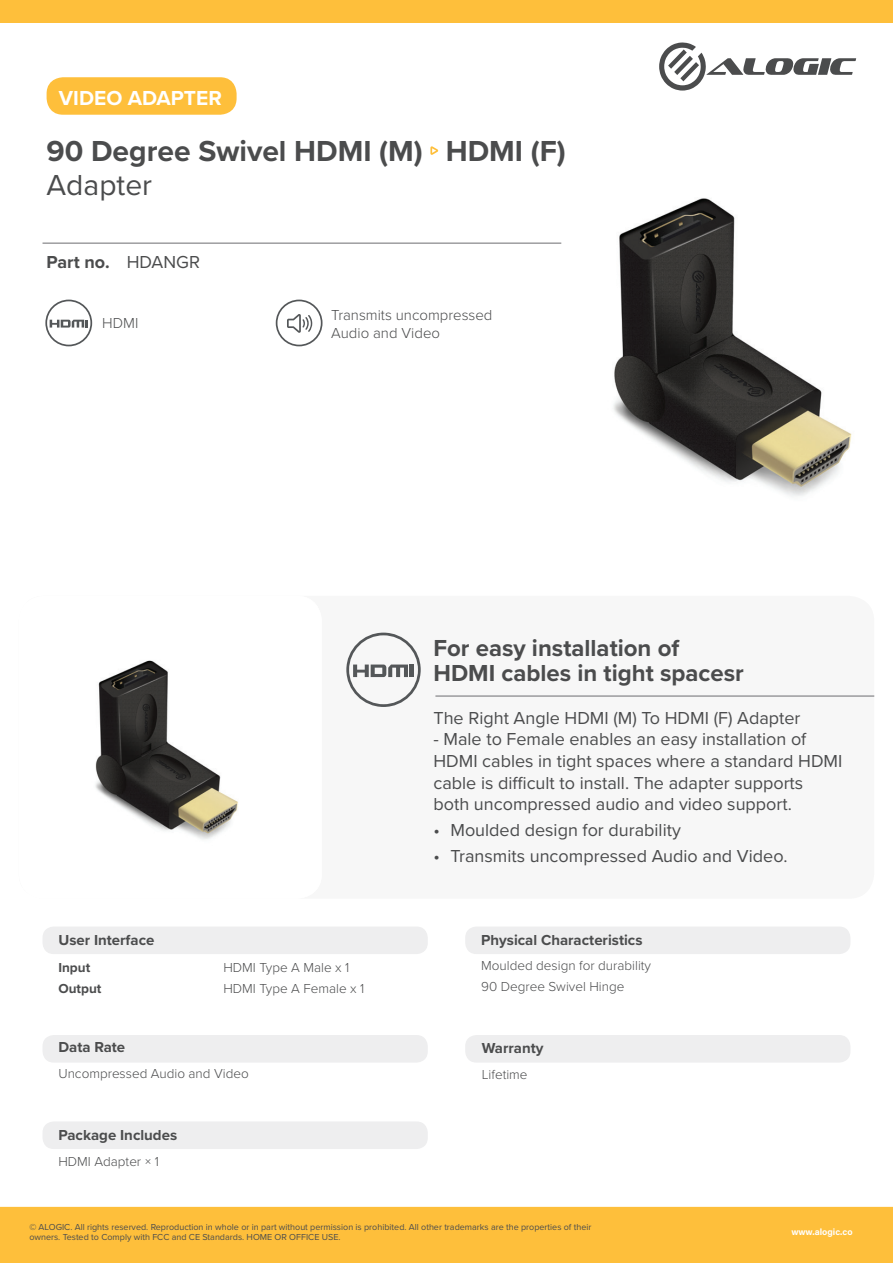
<style>
.page{position:relative;width:893px;height:1263px;background:#fff}
.page>*{position:absolute;margin:0;border:0;box-sizing:border-box;transform-origin:0 0}
.t1{font:700 30px "Proxima Nova";color:#4b4c4d}
.t2{font:30px "Proxima Nova";color:#4b4c4d}
.t3{font:700 24px/24.6px "Proxima Nova";color:#4b4c4d}
.t4{font:700 21px "Proxima Nova";color:#fff}
.t5{font:18px/21.6px "Proxima Nova";color:#4b4c4d}
.t6{font:700 18px "Proxima Nova";color:#4b4c4d}
.t7{font:700 15px "Proxima Nova";color:#4b4c4d}
.t8{font:300 15px/18px "Proxima Nova";color:#4b4c4d}
.t9{font:300 13.5px/20.5px "Proxima Nova";color:#4b4c4d}
.t10{font:700 13.5px/20.5px "Proxima Nova";color:#4b4c4d}
.t11{font:9px/10.8px "Proxima Nova";color:#4b4c4d}
.t12{font:700 9px "Acumin Pro";color:#fff}
.s1{font-weight:400}
</style>
<div class="page">
<div style="left:0;top:1207px;width:893px;height:56px;background:#febf3b"></div>
<div style="left:0;top:0;width:893px;height:22px;background:#febf3b"></div>
<img style="left:506px;top:198px;width:346px;height:299px">
<div style="left:47px;top:77px;width:190px;height:38px;background:#febf3b;border-radius:16px"></div>
<hr style="left:43px;top:243px;width:518px;height:1px;background:#6c6d70">
<svg style="left:659px;top:42px;width:197px;height:49px"></svg>
<div style="left:19px;top:596px;width:855px;height:303px;background:#f7f7f7;border-radius:26px"></div>
<img style="left:96px;top:660px;width:142px;height:178px">
<svg style="left:430px;top:146px;width:8px;height:9px"></svg>
<hr style="left:435px;top:696px;width:439px;height:1px;background:#6c6d70">
<div style="left:43px;top:1036px;width:384px;height:26px;background:#eeeeef;border-radius:10px"></div>
<div style="left:43px;top:1035px;width:385px;height:27px;border:2px solid #eeeeef;border-radius:10px"></div>
<div style="left:43px;top:1122px;width:384px;height:26px;background:#eeeeef;border-radius:10px"></div>
<div style="left:43px;top:1121px;width:385px;height:28px;border:2px solid #eeeeef;border-radius:10px"></div>
<div style="left:43px;top:927px;width:384px;height:26px;background:#eeeeef;border-radius:10px"></div>
<div style="left:43px;top:926px;width:385px;height:28px;border:2px solid #eeeeef;border-radius:10px"></div>
<div style="left:466px;top:1036px;width:384px;height:26px;background:#eeeeef;border-radius:10px"></div>
<div style="left:465px;top:1035px;width:385px;height:27px;border:2px solid #eeeeef;border-radius:10px"></div>
<div style="left:466px;top:927px;width:384px;height:26px;background:#eeeeef;border-radius:10px"></div>
<div style="left:465px;top:926px;width:385px;height:28px;border:2px solid #eeeeef;border-radius:10px"></div>
<svg style="left:346px;top:633px;width:75px;height:74px"></svg>
<hr style="left:410px;top:664px;width:4px;height:13px;background:#545759">
<svg style="left:45px;top:300px;width:47px;height:46px"></svg>
<svg style="left:276px;top:300px;width:46px;height:46px"></svg>
<p class="t4" style="left:59px;top:83px;width:165px">VIDEO ADAPTER</p>
<h1 class="t1" style="left:47px;top:128px;width:521px">90 Degree Swivel HDMI (M) HDMI (F)</h1>
<h1 class="t2" style="left:47px;top:163px;width:107px">Adapter</h1>
<p class="t6" style="left:47px;top:248px;width:155px">Part no. <span class="s1">HDANGR</span></p>
<p class="t8" style="left:102px;top:313px;width:38px">HDMI</p>
<p class="t8" style="left:331px;top:305px;width:163px">Transmits uncompressed<br>Audio and Video</p>
<p class="t7" style="left:58px;top:929px;width:98px">User Interface</p>
<p class="t10" style="left:58px;top:957px;width:44px">Input<br>Output</p>
<p class="t9" style="left:223px;top:956px;width:142px">HDMI Type A Male x 1<br>HDMI Type A Female x 1</p>
<p class="t7" style="left:58px;top:1036px;width:68px">Data Rate</p>
<p class="t9" style="left:58px;top:1062px;width:192px">Uncompressed Audio and Video</p>
<p class="t7" style="left:58px;top:1123px;width:120px">Package Includes</p>
<p class="t9" style="left:58px;top:1150px;width:102px">HDMI Adapter × 1</p>
<h2 class="t3" style="left:433px;top:635px;width:312px">For easy installation of<br>HDMI cables in tight spacesr</h2>
<p class="t5" style="left:433px;top:706px;width:369px">The Right Angle HDMI (M) To HDMI (F) Adapter</p>
<p class="t5" style="left:433px;top:728px;width:411px">- Male to Female enables an easy installation of HDMI cables in tight spaces where a standard HDMI cable is difficult to install. The adapter supports both uncompressed audio and video support.</p>
<p class="t5" style="left:433px;top:818px;width:249px">• Moulded design for durability</p>
<p class="t5" style="left:433px;top:844px;width:356px">• Transmits uncompressed Audio and Video.</p>
<p class="t7" style="left:481px;top:929px;width:163px">Physical Characteristics</p>
<p class="t9" style="left:481px;top:955px;width:172px">Moulded design for durability<br>90 Degree Swivel Hinge</p>
<p class="t7" style="left:482px;top:1037px;width:63px">Warranty</p>
<p class="t9" style="left:482px;top:1064px;width:47px">Lifetime</p>
<p class="t11" style="left:29px;top:1221px;width:564px">© ALOGIC. All rights reserved. Reproduction in whole or in part without permission is prohibited. All other trademarks are the properties of their owners. Tested to Comply with FCC and CE Standards. HOME OR OFFICE USE.</p>
<p class="t12" style="left:791px;top:1225px;width:63px">www.alogic.co</p>
</div>
